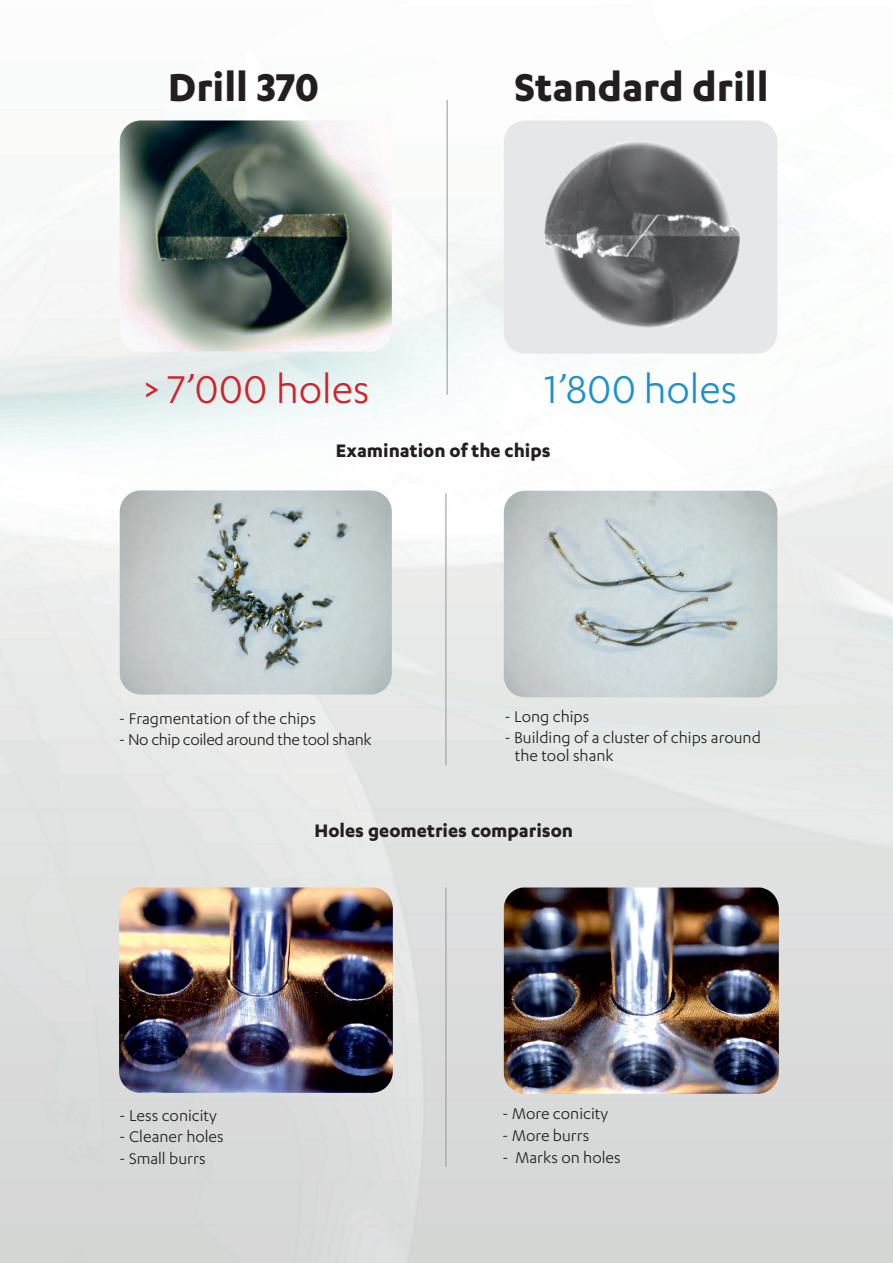
<style>
.page{position:relative;width:893px;height:1263px;background:#fff}
.page>*{position:absolute;margin:0;border:0;box-sizing:border-box;transform-origin:0 0}
.t1{font:700 45px "Karbon";color:#231f20}
.t2{font:45px "Karbon";color:#d1232a}
.t3{font:45px "Karbon";color:#1e8fcf}
.t4{font:700 21px "Karbon";color:#231f20}
.t5{font:18px/18px "Karbon";color:#231f20}
.t6{font:18px "Karbon";letter-spacing:-.02em;color:#231f20}
</style>
<div class="page">
<img style="left:120px;top:120px;width:272px;height:231px">
<img style="left:504px;top:120px;width:273px;height:234px">
<hr style="left:447px;top:100px;width:1px;height:295px;background:#939598">
<hr style="left:445px;top:493px;width:1px;height:272px;background:#939598">
<img style="left:504px;top:491px;width:273px;height:206px">
<img style="left:120px;top:490px;width:272px;height:204px">
<hr style="left:445px;top:887px;width:1px;height:279px;background:#939598">
<img style="left:504px;top:887px;width:275px;height:207px">
<img style="left:119px;top:887px;width:274px;height:206px">
<h1 class="t1" style="left:168px;top:61px;width:152px">Drill 370</h1>
<h1 class="t1" style="left:514px;top:61px;width:256px">Standard drill</h1>
<h1 class="t2" style="left:144px;top:365px;width:227px">&gt; 7’000 holes</h1>
<h1 class="t3" style="left:545px;top:365px;width:194px">1’800 holes</h1>
<p class="t4" style="left:336px;top:438px;width:216px">Examination of the chips</p>
<p class="t5" style="left:119px;top:709px;width:199px">- Fragmentation of the chips</p>
<p class="t6" style="left:119px;top:730px;width:254px">- No chip coiled around the tool shank</p>
<p class="t5" style="left:504px;top:707px;width:86px">- Long chips</p>
<p class="t5" style="left:515px;top:728px;width:248px;text-indent:-10px">- Building of a cluster of chips around the tool shank</p>
<p class="t4" style="left:314px;top:819px;width:260px">Holes geometries comparison</p>
<p class="t5" style="left:119px;top:1106px;width:99px">- Less conicity</p>
<p class="t5" style="left:119px;top:1127px;width:106px">- Cleaner holes</p>
<p class="t5" style="left:119px;top:1149px;width:88px">- Small burrs</p>
<p class="t5" style="left:502px;top:1104px;width:107px">- More conicity</p>
<p class="t5" style="left:502px;top:1126px;width:89px">- More burrs</p>
<p class="t5" style="left:502px;top:1147px;width:120px">- Marks on holes</p>
</div>
